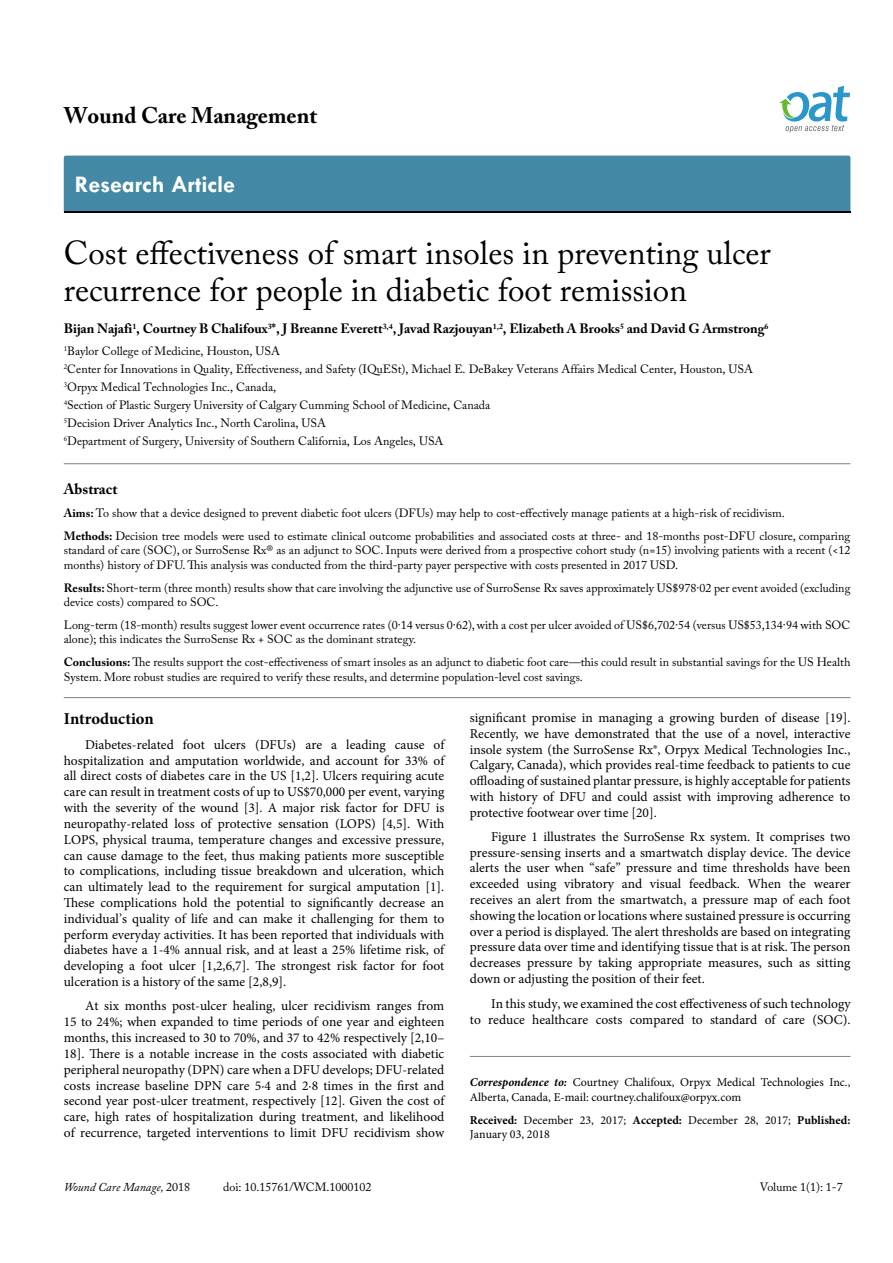
<style>
.page{position:relative;width:893px;height:1263px;background:#fff}
.page>*{position:absolute;margin:0;border:0;box-sizing:border-box;transform-origin:0 0}
.t1{font:33px/37.5px "Adobe Caslon Pro";color:#000}
.t2{font:700 24px "Tw Cen";color:#fff}
.t3{font:700 22.5px "Adobe Caslon Pro";color:#000}
.t4{font:700 16.5px "Minion Pro";letter-spacing:-.005em;color:#000}
.t5{font:700 15px "Adobe Caslon Pro";color:#000}
.t6{font:13.5px/15.8px "Minion Pro";color:#000;text-align:justify}
.t7{font:700 13.5px "Adobe Caslon Pro";color:#000}
.t8{font:12px/18px "Adobe Caslon Pro";color:#000}
.t9{font:12px/14.4px "Minion Pro";color:#000}
.t10{font:italic 12px "Adobe Caslon Pro";color:#000}
.s1{font-weight:700}
.s2{font-weight:700;font-style:italic}
.s3{font-style:normal}
</style>
<div class="page">
<div style="left:64px;top:156px;width:786px;height:56px;background:#4389a5"></div>
<svg style="left:779px;top:86px;width:71px;height:47px"></svg>
<hr style="left:64px;top:697px;width:786px;height:1px;background:#808285">
<hr style="left:64px;top:463px;width:786px;height:1px;background:#808285">
<hr style="left:470px;top:1056px;width:380px;height:1px;background:#808285">
<h3 class="t3" style="left:64px;top:102px;width:255px">Wound Care Management</h3>
<h2 class="t2" style="left:75px;top:170px;width:162px">Research Article</h2>
<h1 class="t1" style="left:64px;top:233px;width:709px">Cost effectiveness of smart insoles in preventing ulcer recurrence for people in diabetic foot remission</h1>
<p class="t7" style="left:64px;top:321px;width:706px">Bijan Najafi<sup>1</sup>, Courtney B Chalifoux<sup>3</sup>*, J Breanne Everett<sup>3,4</sup>, Javad Razjouyan<sup>1,2</sup>, Elizabeth A Brooks<sup>5</sup> and David G Armstrong<sup>6</sup></p>
<p class="t8" style="left:64px;top:342px;width:691px"><sup>1</sup>Baylor College of Medicine, Houston, USA<br><sup>2</sup>Center for Innovations in Quality, Effectiveness, and Safety (IQuESt), Michael E. DeBakey Veterans Affairs Medical Center, Houston, USA <sup>3</sup>Orpyx Medical Technologies Inc., Canada,<br><sup>4</sup>Section of Plastic Surgery University of Calgary Cumming School of Medicine, Canada<br><sup>5</sup>Decision Driver Analytics Inc., North Carolina, USA<br><sup>6</sup>Department of Surgery, University of Southern California, Los Angeles, USA</p>
<p class="t5" style="left:64px;top:480px;width:55px">Abstract</p>
<p class="t8" style="left:64px;top:501px;width:788px;line-height:23px"><span class="s1">Aims:</span> To show that a device designed to prevent diabetic foot ulcers (DFUs) may help to cost-effectively manage patients at a high-risk of recidivism.<br><span class="s1">Methods:</span> Decision tree models were used to estimate clinical outcome probabilities and associated costs at three- and 18-months post-DFU closure, comparing</p>
<p class="t8" style="left:64px;top:543px;width:788px;line-height:14.4px">standard of care (SOC), or SurroSense Rx® as an adjunct to SOC. Inputs were derived from a prospective cohort study (n=15) involving patients with a recent (&lt;12 months) history of DFU. This analysis was conducted from the third-party payer perspective with costs presented in 2017 USD.</p>
<p class="t8" style="left:64px;top:580px;width:788px;line-height:14.4px"><span class="s1">Results:</span> Short-term (three month) results show that care involving the adjunctive use of SurroSense Rx saves approximately US$978·02 per event avoided (excluding device costs) compared to SOC.</p>
<p class="t8" style="left:64px;top:617px;width:788px;line-height:14.4px">Long-term (18-month) results suggest lower event occurrence rates (0·14 versus 0·62), with a cost per ulcer avoided of US$6,702·54 (versus US$53,134·94 with SOC alone); this indicates the SurroSense Rx + SOC as the dominant strategy.</p>
<p class="t8" style="left:64px;top:655px;width:788px;line-height:14.4px"><span class="s1">Conclusions:</span> The results support the cost-effectiveness of smart insoles as an adjunct to diabetic foot care—this could result in substantial savings for the US Health<br>System. More robust studies are required to verify these results, and determine population-level cost savings.</p>
<p class="t4" style="left:64px;top:707px;width:91px">Introduction</p>
<p class="t6" style="left:64px;top:737px;width:382px;text-indent:21px">Diabetes-related foot ulcers (DFUs) are a leading cause of hospitalization and amputation worldwide, and account for 33% of all direct costs of diabetes care in the US [1,2]. Ulcers requiring acute care can result in treatment costs of up to US$70,000 per event, varying with the severity of the wound [3]. A major risk factor for DFU is neuropathy-related loss of protective sensation (LOPS) [4,5]. With LOPS, physical trauma, temperature changes and excessive pressure, can cause damage to the feet, thus making patients more susceptible to complications, including tissue breakdown and ulceration, which can ultimately lead to the requirement for surgical amputation [1].<br>These complications hold the potential to significantly decrease an individual’s quality of life and can make it challenging for them to perform everyday activities. It has been reported that individuals with diabetes have a 1-4% annual risk, and at least a 25% lifetime risk, of developing a foot ulcer [1,2,6,7]. The strongest risk factor for foot ulceration is a history of the same [2,8,9].</p>
<p class="t6" style="left:64px;top:998px;width:382px;text-indent:21px">At six months post-ulcer healing, ulcer recidivism ranges from 15 to 24%; when expanded to time periods of one year and eighteen months, this increased to 30 to 70%, and 37 to 42% respectively [2,10– 18]. There is a notable increase in the costs associated with diabetic peripheral neuropathy (DPN) care when a DFU develops; DFU-related costs increase baseline DPN care 5·4 and 2·8 times in the first and second year post-ulcer treatment, respectively [12]. Given the cost of care, high rates of hospitalization during treatment, and likelihood of recurrence, targeted interventions to limit DFU recidivism show</p>
<p class="t6" style="left:470px;top:710px;width:382px">significant promise in managing a growing burden of disease [19].<br>Recently, we have demonstrated that the use of a novel, interactive insole system (the SurroSense Rx®, Orpyx Medical Technologies Inc., Calgary, Canada), which provides real-time feedback to patients to cue offloading of sustained plantar pressure, is highly acceptable for patients with history of DFU and could assist with improving adherence to protective footwear over time [20].</p>
<p class="t6" style="left:470px;top:829px;width:382px;text-indent:21px">Figure 1 illustrates the SurroSense Rx system. It comprises two pressure-sensing inserts and a smartwatch display device. The device alerts the user when “safe” pressure and time thresholds have been exceeded using vibratory and visual feedback. When the wearer receives an alert from the smartwatch, a pressure map of each foot showing the location or locations where sustained pressure is occurring over a period is displayed. The alert thresholds are based on integrating pressure data over time and identifying tissue that is at risk. The person decreases pressure by taking appropriate measures, such as sitting down or adjusting the position of their feet.</p>
<p class="t6" style="left:470px;top:995px;width:382px;line-height:16.2px;text-align:right">In this study, we examined the cost effectiveness of such technology<br>to reduce healthcare costs compared to standard of care (SOC).</p>
<p class="t9" style="left:470px;top:1075px;width:382px"><span class="s2">Correspondence to:</span> Courtney Chalifoux, Orpyx Medical Technologies Inc.,<br>Alberta, Canada, E-mail: courtney.chalifoux@orpyx.com</p>
<p class="t9" style="left:470px;top:1113px;width:382px"><span class="s1">Received:</span> December 23, 2017; <span class="s1">Accepted:</span> December 28, 2017; <span class="s1">Published:<br></span>January 03, 2018</p>
<p class="t10" style="left:64px;top:1180px;width:128px">Wound Care Manage, <span class="s3">2018</span></p>
<p class="t8" style="left:223px;top:1178px;width:150px">doi: 10.15761/WCM.1000102</p>
<p class="t8" style="left:760px;top:1178px;width:84px">Volume 1(1): 1-7</p>
</div>
